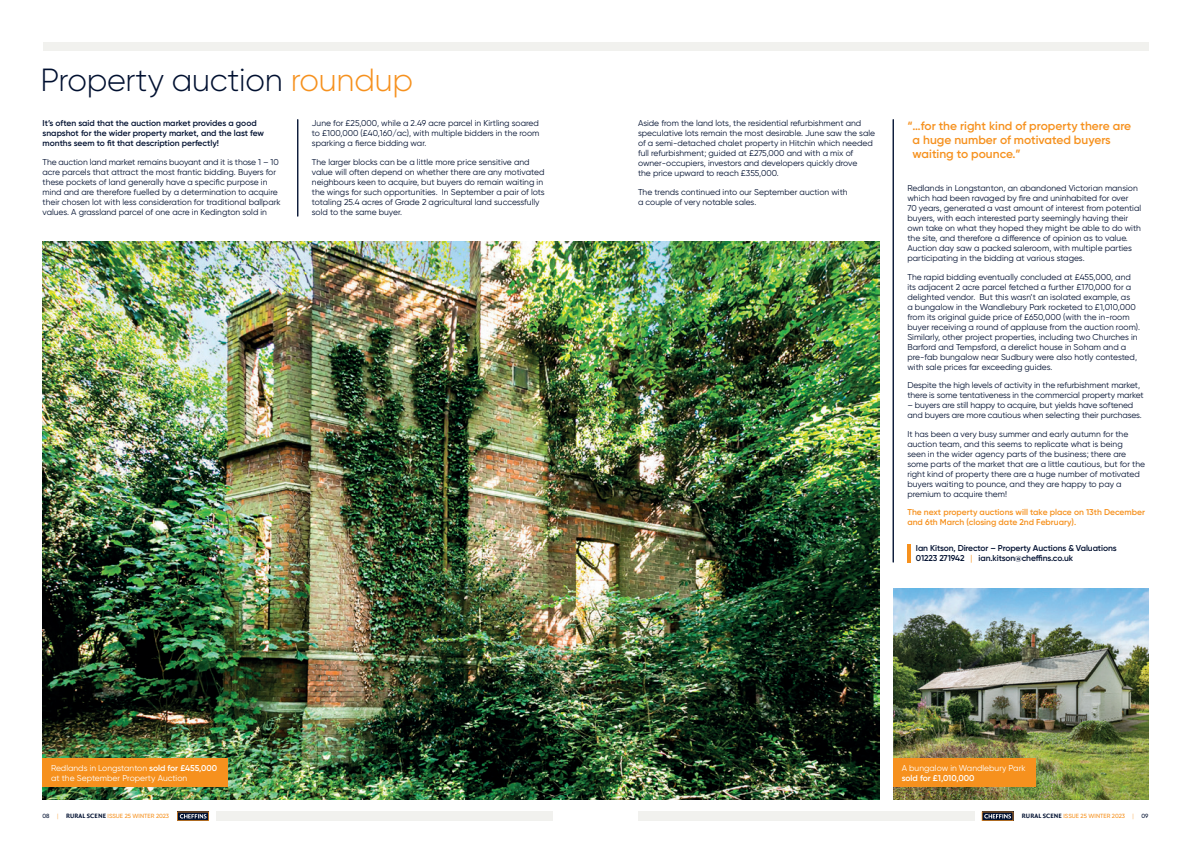
<style>
.page{position:relative;width:1191px;height:842px;background:#fff}
.page>*{position:absolute;margin:0;border:0;box-sizing:border-box;transform-origin:0 0}
.t1{font:300 32px "Gilroy";letter-spacing:-.01em;color:#001030}
.t2{font:600 12px/14px "Gilroy";color:#f6911e}
.t3{font:8.5px/10px "Gilroy";color:#001030}
.t4{font:600 8.5px/10px "Gilroy";letter-spacing:-.005em;color:#001030}
.t5{font:8.5px/10px "Gilroy";color:#fff}
.t6{font:600 8.5px/10px "Gilroy";color:#f6911e}
.t7{font:600 8.5px "Gilroy";color:#fff}
.t8{font:500 6px "Gilroy";letter-spacing:.01em;color:#f6911e}
.t9{font:500 6px "Gilroy";color:#001030}
.t10{font:300 6px "Gilroy";color:#f6911e}
.s1{color:#f6911e}
.s2{font-weight:400;color:#f6911e}
.s3{font-weight:600}
.s4{font-weight:300}
.s5{font-family:"Quadraat Sans";font-weight:700;font-size:6.7px;color:#001030}
</style>
<div class="page">
<img style="left:43px;top:241px;width:836px;height:558px">
<img style="left:893px;top:588px;width:255px;height:211px">
<svg style="left:177px;top:812px;width:32px;height:9px"></svg>
<div style="left:216px;top:812px;width:337px;height:9px;background:#f1f1ee"></div>
<hr style="left:297px;top:119px;width:1px;height:97px;background:#001030">
<hr style="left:893px;top:119px;width:1px;height:443px;background:#001030">
<hr style="left:907px;top:544px;width:3px;height:19px;background:#f6911e">
<svg style="left:981px;top:812px;width:32px;height:9px"></svg>
<div style="left:638px;top:812px;width:336px;height:9px;background:#f1f1ee"></div>
<div style="left:43px;top:758px;width:185px;height:28px;background:#f6911e"></div>
<div style="left:893px;top:758px;width:142px;height:28px;background:#f6911e"></div>
<div style="left:43px;top:43px;width:1105px;height:8px;background:#f1f1ee"></div>
<h1 class="t1" style="left:40px;top:60px;width:374px">Property auction <span class="s1">roundup</span></h1>
<p class="t4" style="left:43px;top:118px;width:223px">It’s often said that the auction market provides a good snapshot for the wider property market, and the last few months seem to fit that description perfectly!</p>
<p class="t3" style="left:43px;top:157px;width:240px">The auction land market remains buoyant and it is those 1 – 10 acre parcels that attract the most frantic bidding. Buyers for these pockets of land generally have a specific purpose in mind and are therefore fuelled by a determination to acquire their chosen lot with less consideration for traditional ballpark values. A grassland parcel of one acre in Kedington sold in</p>
<p class="t3" style="left:312px;top:118px;width:229px;text-align:justify">June for £25,000, while a 2.49 acre parcel in Kirtling soared to £100,000 (£40,160/ac), with multiple bidders in the room sparking a fierce bidding war.</p>
<p class="t3" style="left:312px;top:157px;width:234px">The larger blocks can be a little more price sensitive and value will often depend on whether there are any motivated neighbours keen to acquire, but buyers do remain waiting in the wings for such opportunities. In September a pair of lots totaling 25.4 acres of Grade 2 agricultural land successfully sold to the same buyer.</p>
<p class="t3" style="left:638px;top:118px;width:239px">Aside from the land lots, the residential refurbishment and speculative lots remain the most desirable. June saw the sale of a semi-detached chalet property in Hitchin which needed full refurbishment; guided at £275,000 and with a mix of owner-occupiers, investors and developers quickly drove<br>the price upward to reach £355,000.</p>
<p class="t3" style="left:638px;top:187px;width:211px">The trends continued into our September auction with a couple of very notable sales.</p>
<p class="t3" style="left:907px;top:183px;width:235px">Redlands in Longstanton, an abandoned Victorian mansion which had been ravaged by fire and uninhabited for over<br>70 years, generated a vast amount of interest from potential buyers, with each interested party seemingly having their own take on what they hoped they might be able to do with the site, and therefore a difference of opinion as to value.<br>Auction day saw a packed saleroom, with multiple parties participating in the bidding at various stages.</p>
<p class="t3" style="left:907px;top:271px;width:234px">The rapid bidding eventually concluded at £455,000, and its adjacent 2 acre parcel fetched a further £170,000 for a delighted vendor. But this wasn’t an isolated example, as<br>a bungalow in the Wandlebury Park rocketed to £1,010,000 from its original guide price of £650,000 (with the in-room buyer receiving a round of applause from the auction room).<br>Similarly, other project properties, including two Churches in Barford and Tempsford, a derelict house in Soham and a pre-fab bungalow near Sudbury were also hotly contested, with sale prices far exceeding guides.</p>
<p class="t3" style="left:907px;top:380px;width:238px">Despite the high levels of activity in the refurbishment market, there is some tentativeness in the commercial property market</p>
<p class="t3" style="left:907px;top:400px;width:236px">– buyers are still happy to acquire, but yields have softened and buyers are more cautious when selecting their purchases.</p>
<p class="t3" style="left:907px;top:428px;width:239px">It has been a very busy summer and early autumn for the auction team, and this seems to replicate what is being<br>seen in the wider agency parts of the business; there are some parts of the market that are a little cautious, but for the right kind of property there are a huge number of motivated buyers waiting to pounce, and they are happy to pay a premium to acquire them!</p>
<p class="t6" style="left:907px;top:507px;width:239px">The next property auctions will take place on 13th December and 6th March (closing date 2nd February).</p>
<h2 class="t2" style="left:912px;top:119px;width:220px;text-indent:-5px">“…for the right kind of property there are a huge number of motivated buyers waiting to pounce.”</h2>
<p class="t4" style="left:916px;top:543px;width:202px">Ian Kitson, Director – Property Auctions &amp; Valuations<br>01223 271942 <span class="s2">|</span> ian.kitson@cheffins.co.uk</p>
<p class="t5" style="left:51px;top:763px;width:168px">Redlands in Longstanton <span class="s3">sold for £455,000 </span>at the September Property Auction</p>
<p class="t5" style="left:901px;top:763px;width:125px">A bungalow in Wandlebury Park</p>
<p class="t7" style="left:901px;top:772px;width:74px">sold for £1,010,000</p>
<p class="t9" style="left:43px;top:813px;width:9px">08</p>
<p class="t8" style="left:57px;top:813px;width:113px"><span class="s4">|</span> <span class="s5">RURAL SCENE</span> ISSUE 25 WINTER 2023</p>
<p class="t8" style="left:1022px;top:813px;width:105px"><span class="s5">RURAL SCENE</span> ISSUE 25 WINTER 2023</p>
<p class="t10" style="left:1132px;top:812px;width:3px">|</p>
<p class="t9" style="left:1141px;top:813px;width:9px">09</p>
</div>
